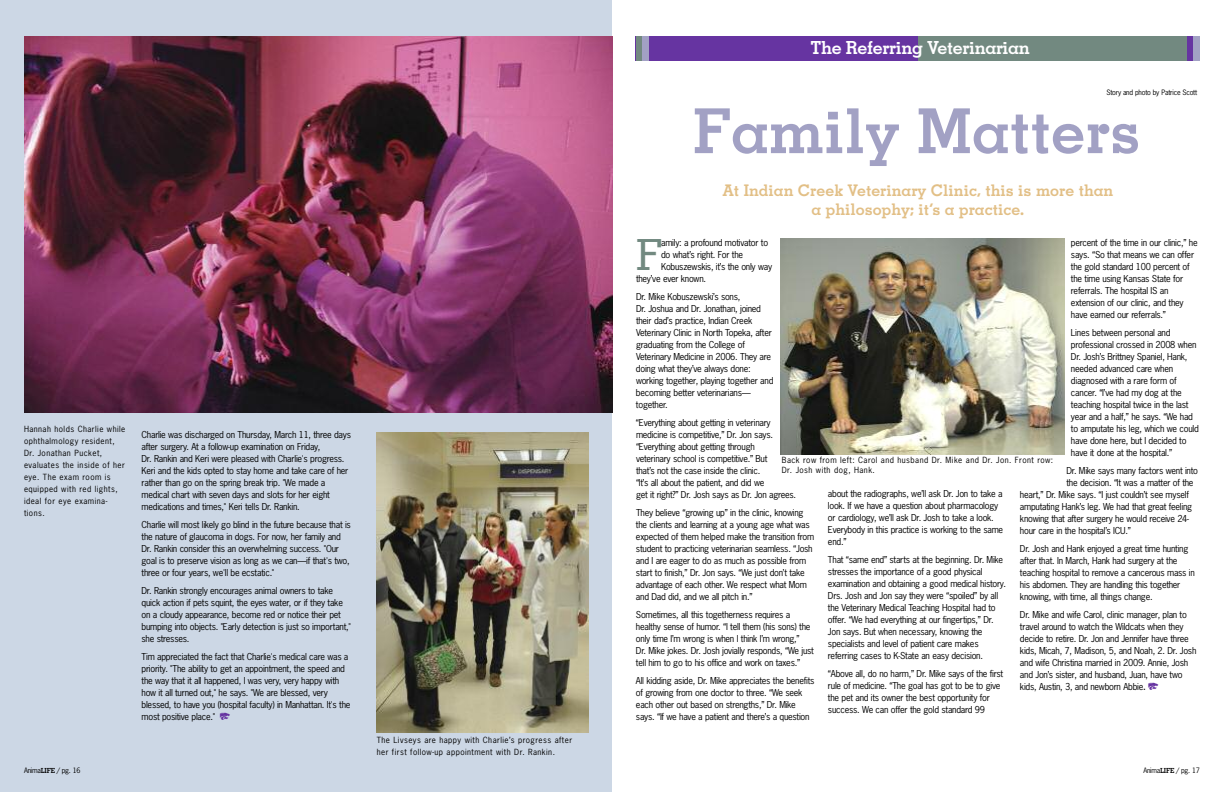
<style>
.page{position:relative;width:1224px;height:792px;background:#fff}
.page>*{position:absolute;margin:0;border:0;box-sizing:border-box;transform-origin:0 0}
.t1{font:700 62px "Memphis LT Std";color:#a2a1c4}
.t2{font:500 42.9px "Memphis LT Std";color:#728980}
.t3{font:700 18px "Memphis LT Std";letter-spacing:-.02em;color:#fff}
.t4{font:700 16px/19.2px "Memphis LT Std";color:#e2bf86;text-align:center}
.t5{font:9px/12px "News Gothic Std";letter-spacing:-.03em;color:#000}
.t6{font:8px/12px "News Gothic Std";letter-spacing:.06em;color:#000}
.t7{font:7px "News Gothic Std";letter-spacing:-.03em;color:#000}
.s1{font-family:"Willie";color:#6634a1}
.s2{font-family:"Tahoma"}
.s3{font-family:"Memphis LT Std";font-weight:700}
</style>
<div class="page">
<div style="left:0;top:0;width:612px;height:792px;background:#ccd7e5"></div>
<img style="left:24px;top:36px;width:588px;height:377px">
<img style="left:377px;top:432px;width:211px;height:300px">
<img style="left:781px;top:238px;width:284px;height:216px">
<div style="left:918px;top:36px;width:282px;height:24px;background:#728980"></div>
<div style="left:636px;top:36px;width:282px;height:24px;background:#6634a1"></div>
<div style="left:636px;top:36px;width:6px;height:24px;background:#728980"></div>
<div style="left:642px;top:36px;width:7px;height:24px;background:#a2a1c4"></div>
<div style="left:1187px;top:36px;width:7px;height:24px;background:#6634a1"></div>
<div style="left:1194px;top:36px;width:6px;height:24px;background:#a2a1c4"></div>
<h3 class="t3" style="left:810px;top:41px;width:221px">The Referring Veterinarian</h3>
<p class="t7" style="left:1106px;top:88px;width:92px">Story and photo by Patrice Scott</p>
<p class="t6" style="left:24px;top:423px;width:103px">Hannah holds Charlie while ophthalmology resident,<br>Dr. Jonathan Pucket, evaluates the inside of her eye. The exam room is equipped with red lights, ideal for eye examina&shy;tions.</p>
<p class="t5" style="left:142px;top:429px;width:211px">Charlie was discharged on Thursday, March 11, three days after surgery. At a follow-up examination on Friday,<br>Dr. Rankin and Keri were pleased with Charlie's progress.<br>Keri and the kids opted to stay home and take care of her rather than go on the spring break trip. "We made a medical chart with seven days and slots for her eight medications and times," Keri tells Dr. Rankin.</p>
<p class="t5" style="left:142px;top:519px;width:211px">Charlie will most likely go blind in the future because that is the nature of glaucoma in dogs. For now, her family and Dr. Rankin consider this an overwhelming success. "Our goal is to preserve vision as long as we can—if that's two, three or four years, we'll be ecstatic."</p>
<p class="t5" style="left:142px;top:585px;width:211px">Dr. Rankin strongly encourages animal owners to take quick action if pets squint, the eyes water, or if they take on a cloudy appearance, become red or notice their pet bumping into objects. "Early detection is just so important," she stresses.</p>
<p class="t5" style="left:142px;top:651px;width:210px">Tim appreciated the fact that Charlie's medical care was a priority. "The ability to get an appointment, the speed and the way that it all happened, I was very, very happy with how it all turned out," he says. "We are blessed, very blessed, to have you (hospital faculty) in Manhattan. It's the most positive place." <span class="s1">W</span></p>
<p class="t6" style="left:377px;top:734px;width:197px">The Livseys are happy with Charlie’s progress after her first follow-up appointment with Dr. Rankin.</p>
<h1 class="t1" style="left:693px;top:108px;width:449px">Family Matters</h1>
<h3 class="t4" style="left:722px;top:182px;width:392px">At Indian Creek Veterinary Clinic, this is more than a philosophy; it’s a practice.</h3>
<p class="t5" style="left:1071px;top:236px;width:128px">percent of the time in our clinic,” he says. “So that means we can offer the gold standard 100 percent of the time using Kansas State for referrals. The hospital IS an extension of our clinic, and they have earned our referrals.”</p>
<p class="t5" style="left:1071px;top:326px;width:129px">Lines between personal and professional crossed in 2008 when<br>Dr. Josh’s Brittney Spaniel, Hank, needed advanced care when diagnosed with a rare form of cancer. “I’ve had my dog at the teaching hospital twice in the last year and a half,” he says. “We had to amputate his leg, which we could have done here, but I decided to have it done at the hospital.”</p>
<p class="t5" style="left:1066px;top:464px;width:133px">Dr. Mike says many factors went into</p>
<p class="t5" style="left:1066px;top:476px;width:129px">the decision. “It was a matter of the</p>
<p class="t5" style="left:1020px;top:488px;width:170px">heart,” Dr. Mike says. “I just couldn’t see myself</p>
<p class="t5" style="left:1020px;top:500px;width:174px">amputating Hank’s leg. We had that great feeling</p>
<p class="t5" style="left:1020px;top:512px;width:171px">knowing that after surgery he would receive 24-</p>
<p class="t5" style="left:1020px;top:524px;width:112px">hour care in the hospital’s ICU.”</p>
<p class="t5" style="left:1020px;top:542px;width:176px">Dr. Josh and Hank enjoyed a great time hunting after that. In March, Hank had surgery at the teaching hospital to remove a cancerous mass in his abdomen. They are handling this together knowing, with time, all things change.</p>
<p class="t5" style="left:1020px;top:608px;width:178px">Dr. Mike and wife Carol, clinic manager, plan to travel around to watch the Wildcats when they decide to retire. Dr. Jon and Jennifer have three kids, Micah, 7, Madison, 5, and Noah, 2. Dr. Josh and wife Christina married in 2009. Annie, Josh and Jon’s sister, and husband, Juan, have two kids, Austin, 3, and newborn Abbie<span class="s2">.</span> <span class="s1">W</span></p>
<h2 class="t2" style="left:636px;top:239px;width:28px">F</h2>
<p class="t5" style="left:661px;top:236px;width:109px">amily: a profound motivator to</p>
<p class="t5" style="left:661px;top:248px;width:84px">do what’s right. For the</p>
<p class="t5" style="left:661px;top:260px;width:112px">Kobuszewskis, it’s the only way</p>
<p class="t5" style="left:636px;top:272px;width:72px">they’ve ever known.</p>
<p class="t5" style="left:636px;top:290px;width:139px">Dr. Mike Kobuszewski’s sons,<br>Dr. Joshua and Dr. Jonathan, joined their dad’s practice, Indian Creek<br>Veterinary Clinic in North Topeka, after graduating from the College of<br>Veterinary Medicine in 2006. They are doing what they’ve always done: working together, playing together and becoming better veterinarians— together.</p>
<p class="t5" style="left:636px;top:416px;width:162px">“Everything about getting in veterinary medicine is competitive,” Dr. Jon says. “Everything about getting through<br>veterinary school is competitive.” But<br>that’s not the case inside the clinic.<br>“It’s all about the patient, and did we<br>get it right?” Dr. Josh says as Dr. Jon agrees.</p>
<p class="t5" style="left:636px;top:506px;width:180px">They believe “growing up” in the clinic, knowing the clients and learning at a young age what was expected of them helped make the transition from student to practicing veterinarian seamless. “Josh and I are eager to do as much as possible from start to finish,” Dr. Jon says. “We just don’t take advantage of each other. We respect what Mom and Dad did, and we all pitch in.”</p>
<p class="t5" style="left:636px;top:608px;width:180px">Sometimes, all this togetherness requires a healthy sense of humor. “I tell them (his sons) the only time I’m wrong is when I think I’m wrong,”<br>Dr. Mike jokes. Dr. Josh jovially responds, “We just tell him to go to his office and work on taxes.”</p>
<p class="t5" style="left:636px;top:674px;width:180px">All kidding aside, Dr. Mike appreciates the benefits of growing from one doctor to three. “We seek each other out based on strengths,” Dr. Mike says. “If we have a patient and there’s a question</p>
<p class="t6" style="left:782px;top:455px;width:273px;line-height:9.6px">Back row from left: Carol and husband Dr. Mike and Dr. Jon. Front row:<br>Dr. Josh with dog, Hank.</p>
<p class="t5" style="left:828px;top:488px;width:177px">about the radiographs, we’ll ask Dr. Jon to take a look. If we have a question about pharmacology or cardiology, we’ll ask Dr. Josh to take a look.<br>Everybody in this practice is working to the same end.”</p>
<p class="t5" style="left:828px;top:554px;width:179px">That “same end” starts at the beginning. Dr. Mike stresses the importance of a good physical examination and obtaining a good medical history.<br>Drs. Josh and Jon say they were “spoiled” by all the Veterinary Medical Teaching Hospital had to offer. “We had everything at our fingertips,” Dr.<br>Jon says. But when necessary, knowing the specialists and level of patient care makes referring cases to K-State an easy decision.</p>
<p class="t5" style="left:828px;top:668px;width:177px">“Above all, do no harm,” Dr. Mike says of the first rule of medicine. “The goal has got to be to give the pet and its owner the best opportunity for success. We can offer the gold standard 99</p>
<p class="t7" style="left:24px;top:767px;width:58px">Anima<span class="s3">LIFE</span> / pg. 16</p>
<p class="t7" style="left:1143px;top:767px;width:58px">Anima<span class="s3">LIFE</span> / pg. 17</p>
</div>
